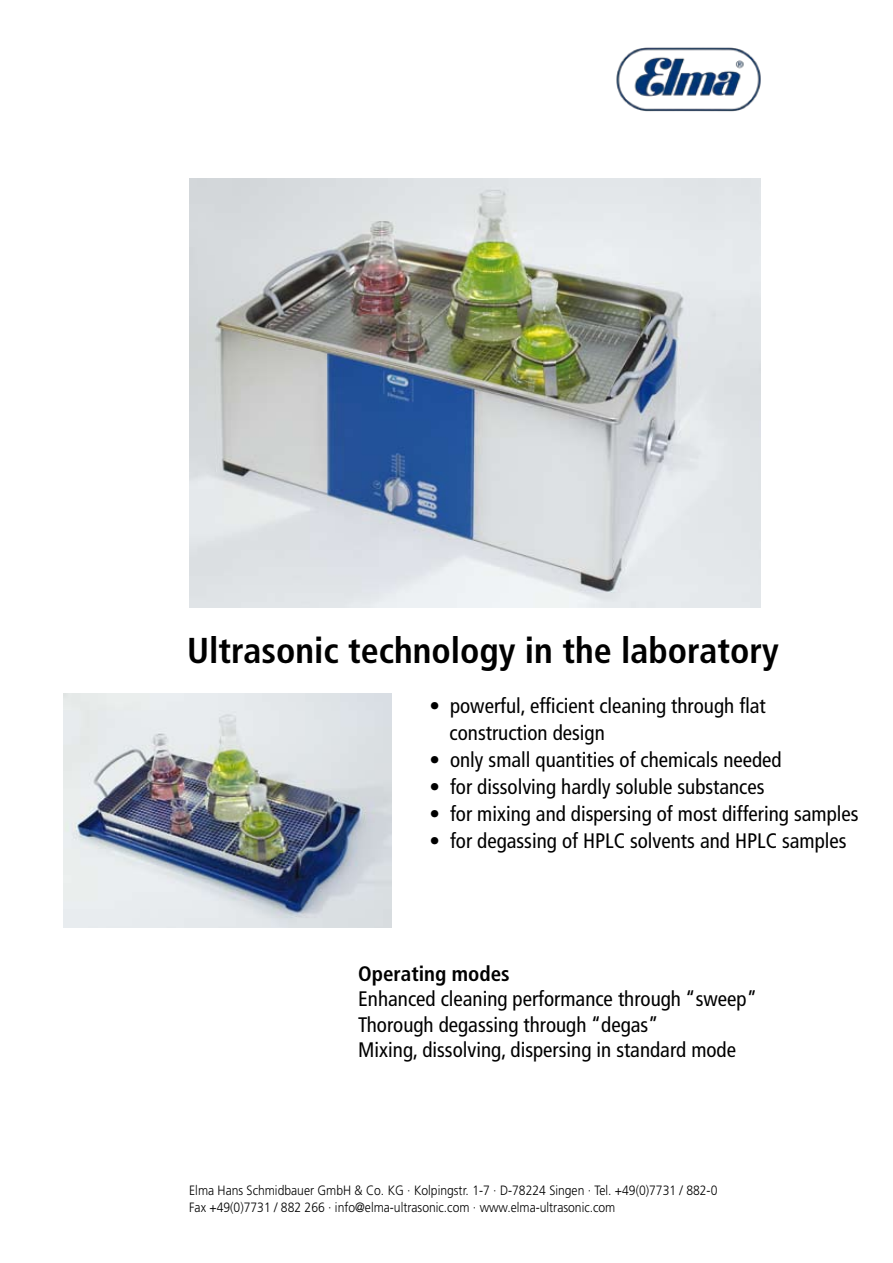
<style>
.page{position:relative;width:893px;height:1263px;background:#fff}
.page>*{position:absolute;margin:0;border:0;box-sizing:border-box;transform-origin:0 0}
.t1{font:700 condensed 36px "Frutiger";color:#000}
.t2{font:condensed 21px/25.2px "Frutiger";color:#000}
.t3{font:700 condensed 21px "Frutiger";color:#000}
.t4{font:300 13.5px/16.5px "Frutiger";color:#000;scale:.9 1}
</style>
<div class="page">
<img style="left:64px;top:693px;width:327px;height:234px">
<img style="left:189px;top:179px;width:572px;height:428px">
<img style="left:616px;top:47px;width:145px;height:65px">
<h1 class="t1" style="left:187px;top:629px;width:593px">Ultrasonic technology in the laboratory</h1>
<p class="t2" style="left:450px;top:692px;width:318px;line-height:27px;text-indent:-20px">• powerful, efficient cleaning through flat construction design</p>
<p class="t2" style="left:429px;top:747px;width:354px">• only small quantities of chemicals needed</p>
<p class="t2" style="left:429px;top:774px;width:337px">• for dissolving hardly soluble substances</p>
<p class="t2" style="left:429px;top:801px;width:431px">• for mixing and dispersing of most differing samples</p>
<p class="t2" style="left:429px;top:828px;width:419px">• for degassing of HPLC solvents and HPLC samples</p>
<p class="t3" style="left:358px;top:961px;width:153px">Operating modes</p>
<p class="t2" style="left:358px;top:986px;width:400px">Enhanced cleaning performance through “sweep”<br>Thorough degassing through “degas”<br>Mixing, dissolving, dispersing in standard mode</p>
<p class="t4" style="left:189px;top:1182px;width:588px">Elma Hans Schmidbauer GmbH &amp; Co. KG · Kolpingstr. 1-7 · D-78224 Singen · Tel. +49(0)7731 / 882-0<br>Fax +49(0)7731 / 882 266 · info@elma-ultrasonic.com · www.elma-ultrasonic.com</p>
</div>
